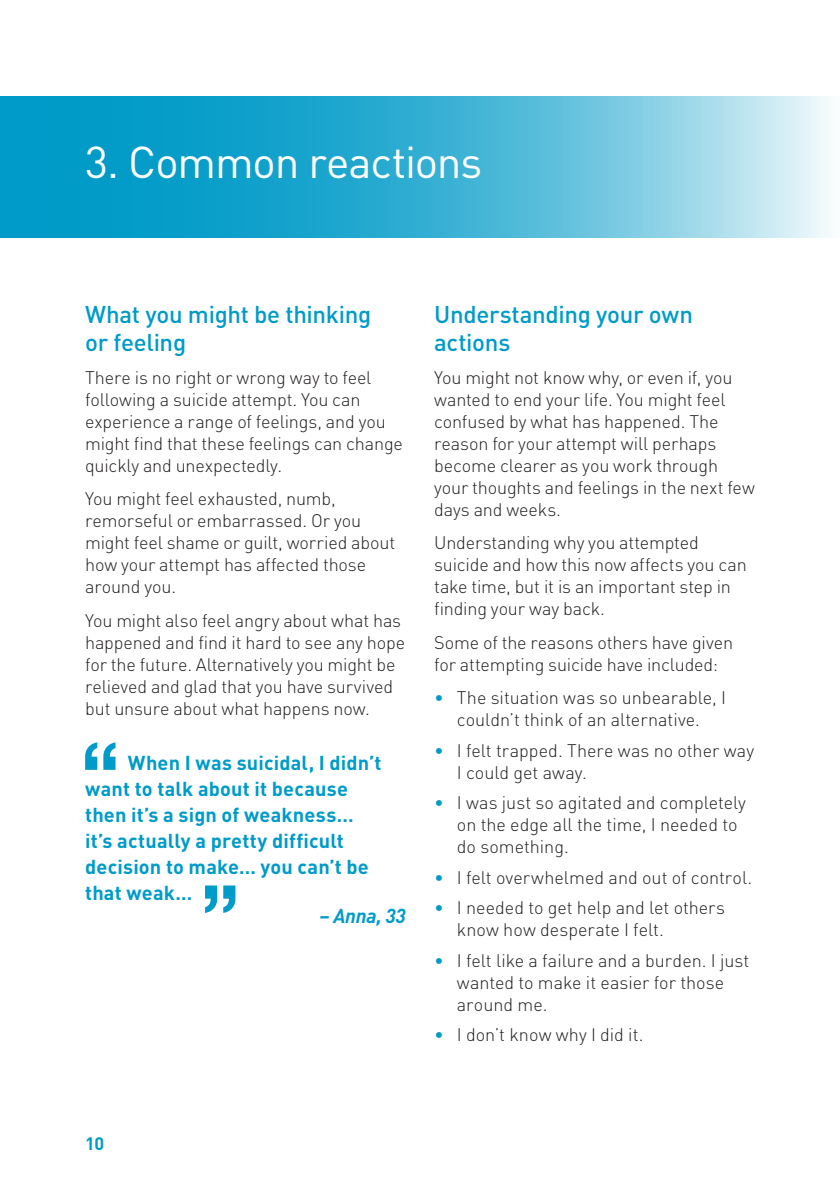
<style>
.page{position:relative;width:840px;height:1191px;background:#fff}
.page>*{position:absolute;margin:0;border:0;box-sizing:border-box;transform-origin:0 0}
.SECTION_HEADING_1-LI{font:44px "DINOT";letter-spacing:-.025em;color:#fff}
.SUBHEAD_A{font:500 24px/28px "DINOT";letter-spacing:-.015em;color:#009bc8}
.t1{font:700 20px/26px "DINOT";letter-spacing:.01em;color:#009bc8}
.t2{font:italic 700 20px "DINOT";letter-spacing:-.01em;color:#009bc8}
.BODY_COPY{font:300 18px/22px "DINOT";letter-spacing:-.005em;color:#231f20}
.t3{font:700 17.8px "DINOT";color:#009bc8}
.s1{color:#009bc8}
</style>
<div class="page">
<svg style="left:0;top:96px;width:830px;height:142px;background:#48b7d7"></svg>
<svg style="left:85px;top:742px;width:30px;height:28px"></svg>
<svg style="left:205px;top:885px;width:30px;height:28px"></svg>
<h1 class="SECTION_HEADING_1-LI" style="left:85px;top:135px;width:398px">3. Common reactions</h1>
<h2 class="SUBHEAD_A" style="left:85px;top:299px;width:287px">What you might be thinking or feeling</h2>
<p class="BODY_COPY" style="left:85px;top:366px;width:319px">There is no right or wrong way to feel following a suicide attempt. You can experience a range of feelings, and you might find that these feelings can change quickly and unexpectedly.</p>
<p class="BODY_COPY" style="left:85px;top:487px;width:311px">You might feel exhausted, numb, remorseful or embarrassed. Or you might feel shame or guilt, worried about how your attempt has affected those around you.</p>
<p class="BODY_COPY" style="left:85px;top:609px;width:321px">You might also feel angry about what has happened and find it hard to see any hope for the future. Alternatively you might be relieved and glad that you have survived but unsure about what happens now.</p>
<p class="t1" style="left:85px;top:749px;width:297px;text-indent:43px">When I was suicidal, I didn’t want to talk about it because then it’s a sign of weakness… it’s actually a pretty difficult decision to make… you can’t be that weak…</p>
<p class="t2" style="left:319px;top:902px;width:88px">– Anna, 33</p>
<h2 class="SUBHEAD_A" style="left:434px;top:299px;width:260px">Understanding your own actions</h2>
<p class="BODY_COPY" style="left:434px;top:366px;width:322px">You might not know why, or even if, you wanted to end your life. You might feel confused by what has happened. The reason for your attempt will perhaps become clearer as you work through your thoughts and feelings in the next few days and weeks.</p>
<p class="BODY_COPY" style="left:434px;top:531px;width:314px">Understanding why you attempted suicide and how this now affects you can take time, but it is an important step in finding your way back.</p>
<p class="BODY_COPY" style="left:434px;top:631px;width:300px">Some of the reasons others have given for attempting suicide have included:</p>
<p class="BODY_COPY" style="left:434px;top:686px;width:293px;text-align:center"><span class="s1">•</span> The situation was so unbearable, I couldn’t think of an alternative.</p>
<p class="BODY_COPY" style="left:456px;top:739px;width:299px;text-indent:-23px"><span class="s1">•</span> I felt trapped. There was no other way<br>I could get away.</p>
<p class="BODY_COPY" style="left:456px;top:791px;width:290px;text-indent:-23px"><span class="s1">•</span> I was just so agitated and completely on the edge all the time, I needed to do something.</p>
<p class="BODY_COPY" style="left:434px;top:866px;width:319px"><span class="s1">•</span> I felt overwhelmed and out of control.</p>
<p class="BODY_COPY" style="left:456px;top:896px;width:269px;text-indent:-23px"><span class="s1">•</span> I needed to get help and let others know how desperate I felt.</p>
<p class="BODY_COPY" style="left:456px;top:949px;width:294px;text-indent:-23px"><span class="s1">•</span> I felt like a failure and a burden. I just wanted to make it easier for those around me.</p>
<p class="BODY_COPY" style="left:434px;top:1023px;width:211px"><span class="s1">•</span> I don’t know why I did it.</p>
<p class="t3" style="left:85px;top:1131px;width:21px">10</p>
</div>
